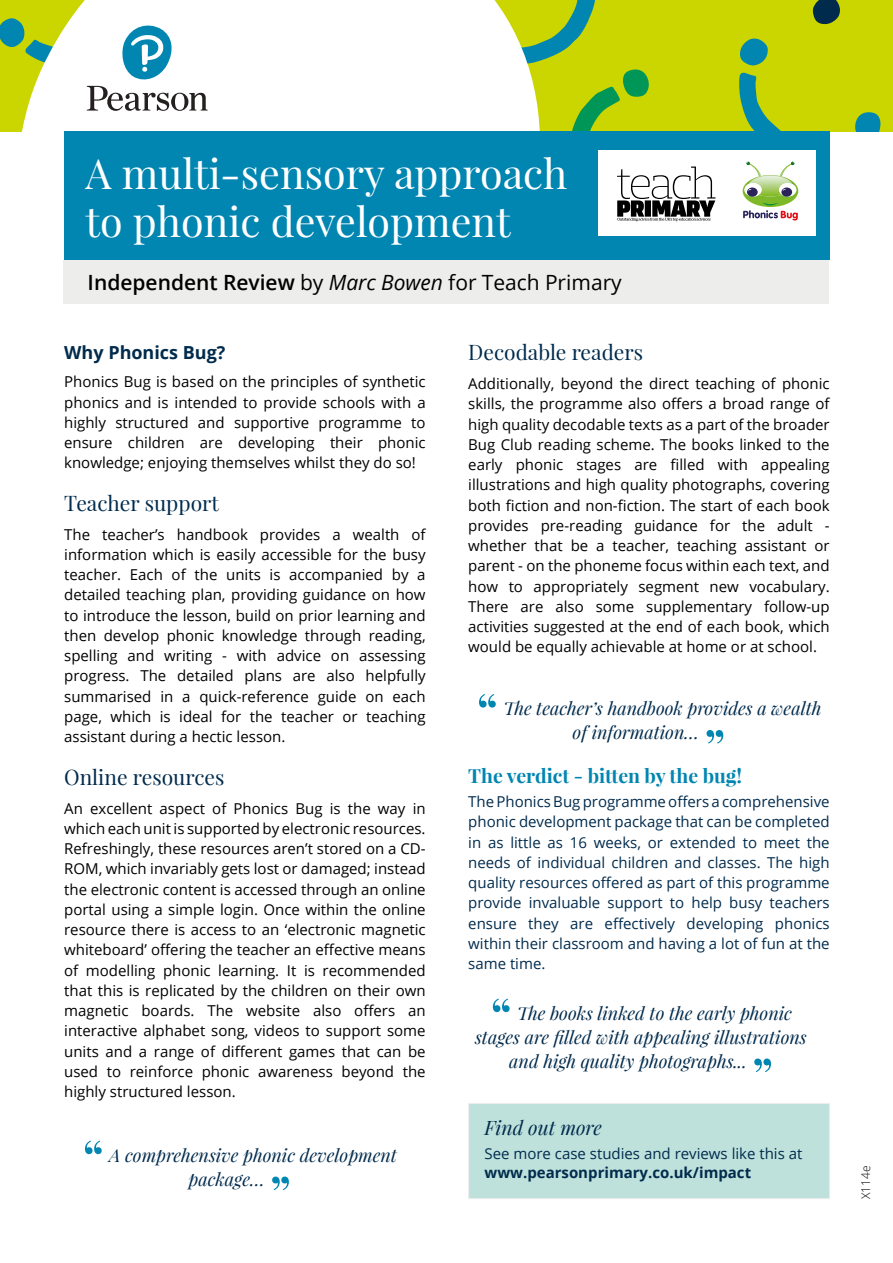
<style>
.page{position:relative;width:893px;height:1263px;background:#fff}
.page>*{position:absolute;margin:0;border:0;box-sizing:border-box;transform-origin:0 0}
.case_study_body{font:54px "Playfair Display";color:#0086b1}
.title_head{font:41.25px "Playfair Display";color:#fff}
.case_study_Ahead{font:21px "Playfair Display";color:#002b4d}
.case_study_body-2{font:600 21px "Open Sans";color:#000}
.Outcome_Ahead{font:700 19.5px "Playfair Display";color:#0086b1}
.Outcome_Ahead-2{font:italic 19.5px "Playfair Display";color:#002b4d}
.case_study_body-3{font:italic 18px/24px "Playfair Display";color:#002b4d}
.case_study_Ahead-2{font:700 18px "Open Sans";color:#002b4d}
.case_study_body-4{font:15px/20.2px "Open Sans";color:#000;text-align:justify}
.outcome_body{font:15px/20.2px "Open Sans";color:#002b4d;text-align:justify}
.case_study_body-5{font:300 12px "Open Sans";color:#000}
.s1{font-weight:400}
.s2{font-weight:400;font-style:italic}
.s3{font-weight:700}
</style>
<div class="page">
<div style="left:0;top:0;width:893px;height:132px;background:#cbd500"></div>
<svg style="left:740px;top:39px;width:28px;height:27px"></svg>
<svg style="left:739px;top:73px;width:141px;height:59px"></svg>
<svg style="left:813px;top:0;width:27px;height:24px"></svg>
<svg style="left:576px;top:0;width:73px;height:131px"></svg>
<svg style="left:63px;top:0;width:513px;height:304px;background:#f1f6df"></svg>
<svg style="left:0;top:0;width:208px;height:132px"></svg>
<div style="left:64px;top:131px;width:766px;height:128px;background:#0086b1"></div>
<div style="left:64px;top:261px;width:765px;height:43px;background:#ededec"></div>
<div style="left:599px;top:151px;width:217px;height:85px;background:#fff"></div>
<svg style="left:617px;top:167px;width:98px;height:54px"></svg>
<svg style="left:780px;top:162px;width:14px;height:13px"></svg>
<img style="left:742px;top:175px;width:56px;height:27px">
<img style="left:748px;top:176px;width:44px;height:21px">
<svg style="left:744px;top:183px;width:18px;height:14px"></svg>
<svg style="left:779px;top:183px;width:17px;height:14px"></svg>
<svg style="left:746px;top:162px;width:15px;height:14px"></svg>
<div style="left:747px;top:188px;width:11px;height:9px;background:#2b245a;border-radius:50%"></div>
<svg style="left:748px;top:187px;width:4px;height:4px"></svg>
<div style="left:781px;top:187px;width:11px;height:10px;background:#2b245a;border-radius:50%"></div>
<svg style="left:782px;top:187px;width:4px;height:5px"></svg>
<svg style="left:743px;top:202px;width:55px;height:18px"></svg>
<div style="left:468px;top:1103px;width:362px;height:96px;background:#bfe1db;border:1px solid #ededec"></div>
<p class="title_head" style="left:85px;top:147px;width:484px">A multi-sensory approach</p>
<p class="title_head" style="left:85px;top:195px;width:427px">to phonic development</p>
<p class="case_study_body-2" style="left:88px;top:268px;width:536px">Independent Review <span class="s1">by</span> <span class="s2">Marc Bowen</span> <span class="s1">for Teach Primary</span></p>
<p class="case_study_Ahead-2" style="left:64px;top:339px;width:163px">Why Phonics Bug?</p>
<p class="case_study_body-4" style="left:64px;top:371px;width:363px">Phonics Bug is based on the principles of synthetic phonics and is intended to provide schools with a highly structured and supportive programme to ensure children are developing their phonic knowledge; enjoying themselves whilst they do so!</p>
<p class="case_study_Ahead" style="left:64px;top:490px;width:156px">Teacher support</p>
<p class="case_study_body-4" style="left:64px;top:524px;width:363px">The teacher’s handbook provides a wealth of information which is easily accessible for the busy teacher. Each of the units is accompanied by a detailed teaching plan, providing guidance on how to introduce the lesson, build on prior learning and then develop phonic knowledge through reading, spelling and writing - with advice on assessing progress. The detailed plans are also helpfully summarised in a quick-reference guide on each page, which is ideal for the teacher or teaching assistant during a hectic lesson.</p>
<p class="case_study_Ahead" style="left:64px;top:764px;width:162px">Online resources</p>
<p class="case_study_body-4" style="left:64px;top:797px;width:363px">An excellent aspect of Phonics Bug is the way in which each unit is supported by electronic resources.<br>Refreshingly, these resources aren’t stored on a CD-ROM, which invariably gets lost or damaged; instead the electronic content is accessed through an online portal using a simple login. Once within the online resource there is access to an ‘electronic magnetic whiteboard’ offering the teacher an effective means of modelling phonic learning. It is recommended that this is replicated by the children on their own magnetic boards. The website also offers an interactive alphabet song, videos to support some units and a range of different games that can be used to reinforce phonic awareness beyond the highly structured lesson.</p>
<p class="case_study_body" style="left:82px;top:1125px;width:24px">“</p>
<p class="case_study_body-3" style="left:188px;top:1142px;width:210px;text-indent:-79px">A comprehensive phonic development package…</p>
<p class="case_study_body" style="left:269px;top:1161px;width:24px">”</p>
<p class="case_study_Ahead" style="left:468px;top:339px;width:176px">Decodable readers</p>
<p class="case_study_body-4" style="left:468px;top:373px;width:363px">Additionally, beyond the direct teaching of phonic skills, the programme also offers a broad range of high quality decodable texts as a part of the broader Bug Club reading scheme. The books linked to the early phonic stages are filled with appealing illustrations and high quality photographs, covering both fiction and non-fiction. The start of each book provides pre-reading guidance for the adult - whether that be a teacher, teaching assistant or parent - on the phoneme focus within each text, and how to appropriately segment new vocabulary.<br>There are also some supplementary follow-up activities suggested at the end of each book, which would be equally achievable at home or at school.</p>
<p class="case_study_body" style="left:476px;top:679px;width:24px">“</p>
<p class="case_study_body-3" style="left:573px;top:696px;width:250px;text-indent:-69px">The teacher’s handbook provides a wealth of information…</p>
<p class="case_study_body" style="left:704px;top:715px;width:24px">”</p>
<p class="Outcome_Ahead" style="left:468px;top:763px;width:275px">The verdict - bitten by the bug!</p>
<p class="outcome_body" style="left:468px;top:791px;width:363px">The Phonics Bug programme offers a comprehensive phonic development package that can be completed in as little as 16 weeks, or extended to meet the needs of individual children and classes. The high quality resources offered as part of this programme provide invaluable support to help busy teachers ensure they are effectively developing phonics within their classroom and having a lot of fun at the same time.</p>
<p class="case_study_body" style="left:490px;top:983px;width:24px">“</p>
<p class="case_study_body-3" style="left:517px;top:1000px;width:276px">The books linked to the early phonic</p>
<p class="case_study_body-3" style="left:475px;top:1024px;width:333px">stages are filled with appealing illustrations</p>
<p class="case_study_body-3" style="left:509px;top:1048px;width:239px">and high quality photographs...</p>
<p class="case_study_body" style="left:751px;top:1043px;width:24px">”</p>
<p class="Outcome_Ahead-2" style="left:485px;top:1114px;width:119px">Find out more</p>
<p class="outcome_body" style="left:485px;top:1143px;width:319px;line-height:19.5px">See more case studies and reviews like this at <span class="s3">www.pearsonprimary.co.uk/impact</span></p>
<p class="case_study_body-5" style="left:858px;top:1199px;width:35px;rotate:-90deg">X114e</p>
</div>
